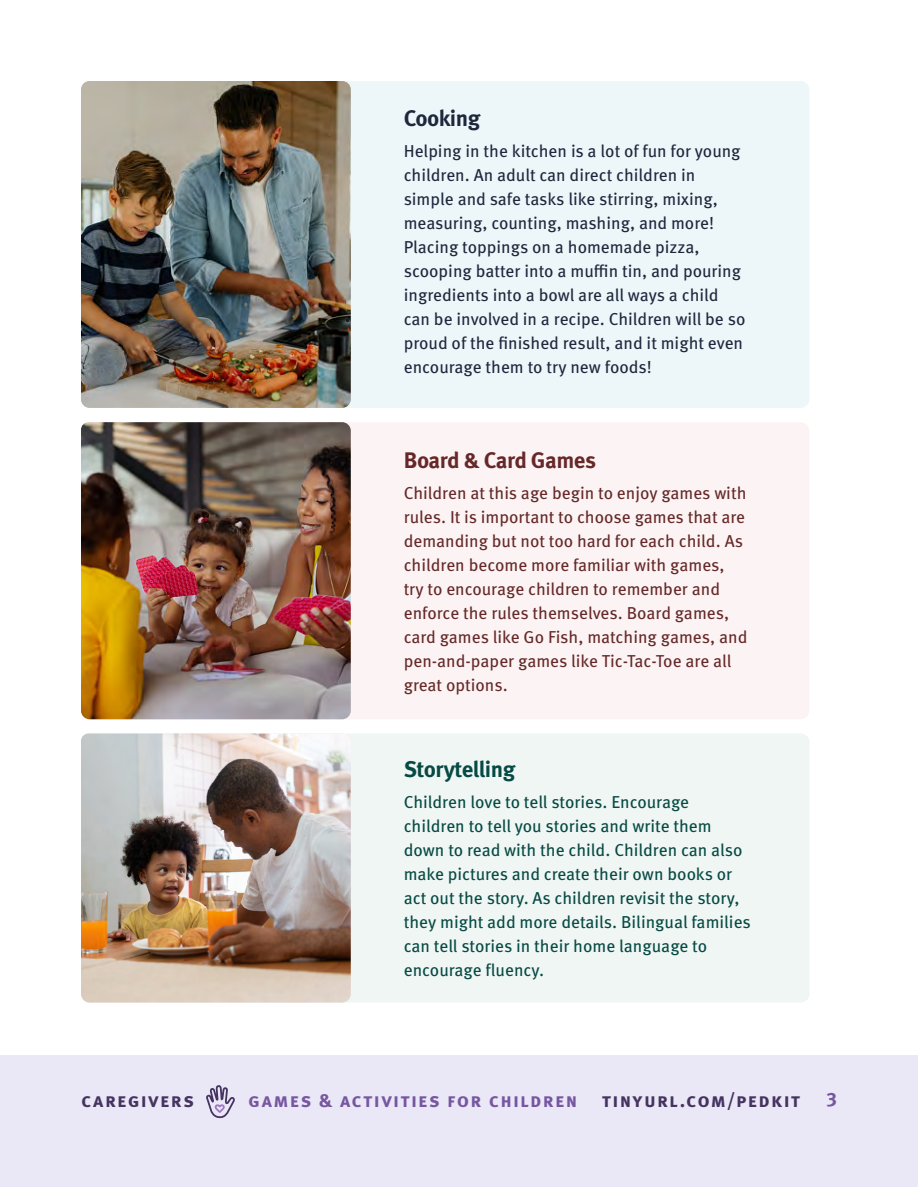
<style>
.page{position:relative;width:918px;height:1188px;background:#fff}
.page>*{position:absolute;margin:0;border:0;box-sizing:border-box;transform-origin:0 0}
.t1{font:700 22.5px "Meta Pro";letter-spacing:-.02em;color:#662828}
.t2{font:700 22.5px "Meta Pro";color:#074944}
.t3{font:700 22.5px "Meta Pro";color:#1f273d}
.t4{font:700 19.5px "Meta Pro";letter-spacing:.07em;color:#453460}
.t5{font:700 19.5px "Meta Pro";letter-spacing:.07em;color:#7757a0}
.t6{font:17.25px/24px "Meta Pro";color:#1f273d}
.t7{font:17.25px/24px "Meta Pro";color:#662828}
.t8{font:17.25px/24px "Meta Pro";color:#074944}
</style>
<div class="page">
<div style="left:0;top:1056px;width:918px;height:131px;background:#eae7f7"></div>
<svg style="left:205px;top:1055px;width:31px;height:68px"></svg>
<div style="left:81px;top:81px;width:728px;height:327px;background:#edf7f9;border-radius:9px"></div>
<img style="left:81px;top:81px;width:270px;height:327px">
<div style="left:81px;top:422px;width:728px;height:297px;background:#fcf4f4;border-radius:8px"></div>
<div style="left:81px;top:734px;width:728px;height:269px;background:#eff6f3;border-radius:8px"></div>
<img style="left:81px;top:422px;width:270px;height:297px">
<img style="left:81px;top:734px;width:270px;height:269px">
<h1 class="t3" style="left:404px;top:101px;width:79px">Cooking</h1>
<p class="t6" style="left:404px;top:138px;width:343px">Helping in the kitchen is a lot of fun for young children. An adult can direct children in simple and safe tasks like stirring, mixing, measuring, counting, mashing, and more!<br>Placing toppings on a homemade pizza, scooping batter into a muffin tin, and pouring ingredients into a bowl are all ways a child can be involved in a recipe. Children will be so proud of the finished result, and it might even encourage them to try new foods!</p>
<h1 class="t1" style="left:404px;top:443px;width:194px">Board &amp; Card Games</h1>
<p class="t7" style="left:404px;top:480px;width:345px">Children at this age begin to enjoy games with rules. It is important to choose games that are demanding but not too hard for each child. As children become more familiar with games, try to encourage children to remember and enforce the rules themselves. Board games, card games like Go Fish, matching games, and pen-and-paper games like Tic-Tac-Toe are all great options.</p>
<h1 class="t2" style="left:404px;top:752px;width:114px">Storytelling</h1>
<p class="t8" style="left:404px;top:789px;width:349px">Children love to tell stories. Encourage children to tell you stories and write them down to read with the child. Children can also make pictures and create their own books or act out the story. As children revisit the story, they might add more details. Bilingual families can tell stories in their home language to encourage fluency.</p>
<p class="t4" style="left:81px;top:1085px;width:115px">caregivers</p>
<p class="t5" style="left:248px;top:1085px;width:331px">games &amp; activities for children</p>
<p class="t4" style="left:602px;top:1085px;width:199px">tinyurl.com/pedkit</p>
<p class="t5" style="left:827px;top:1084px;width:12px">3</p>
</div>
